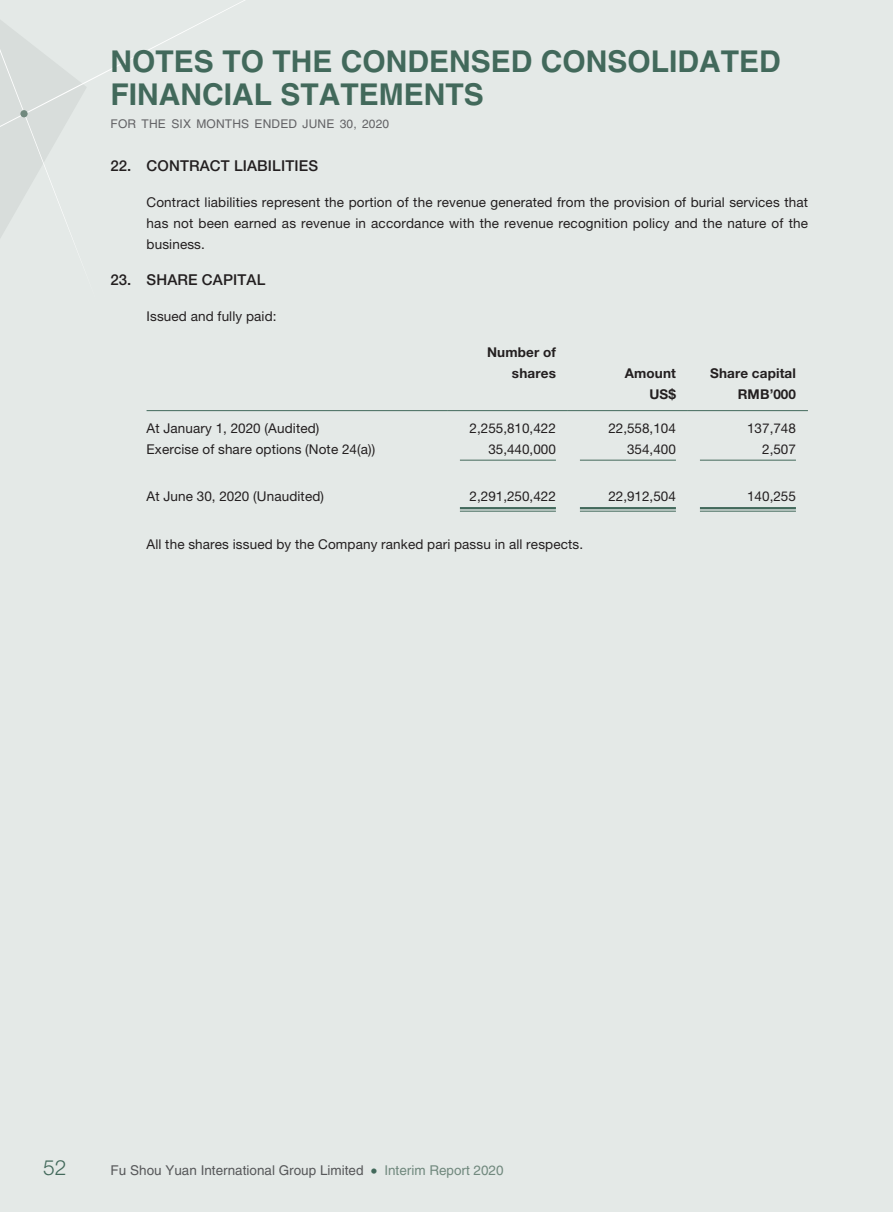
<style>
.page{position:relative;width:893px;height:1212px;background:#e4e9e7}
.page>*{position:absolute;margin:0;border:0;box-sizing:border-box;transform-origin:0 0}
.t1{font:700 30px/33px "Helvetica LT Std";color:#42695b}
.t2{font:300 21px "Helvetica Neue LT Std";color:#42695b}
._03_H1{font:500 15px "Helvetica Neue LT Std";letter-spacing:.01em;color:#231f20}
._12___P2{font:13.5px/21px "Helvetica Neue LT Std";letter-spacing:.01em;color:#231f20;text-align:justify}
._01_Body_Text{font:13.5px "Helvetica Neue LT Std";color:#231f20}
._15_Table_Stub{font:13.5px "Helvetica Neue LT Std";letter-spacing:.01em;color:#231f20}
.t3{font:13.5px "Helvetica LT Std";color:#57585a}
._01_Body_Text-2{font:700 13.5px/21px "Helvetica Neue LT Std";letter-spacing:.01em;color:#231f20;text-align:right}
.t4{font:12px "Helvetica LT Std";letter-spacing:.015em;color:#636366}
.s1{font-size:16.5px;color:#42695b}
.s2{color:#71897e}
</style>
<div class="page">
<svg style="left:0;top:20px;width:98px;height:224px"></svg>
<div style="left:20px;top:110px;width:8px;height:7px;background:#71897e;border-radius:50%"></div>
<hr style="left:147px;top:410px;width:301px;height:1px;background:#42695b">
<hr style="left:448px;top:410px;width:120px;height:1px;background:#42695b">
<hr style="left:568px;top:410px;width:120px;height:1px;background:#42695b">
<hr style="left:688px;top:410px;width:120px;height:1px;background:#42695b">
<hr style="left:460px;top:460px;width:96px;height:1px;background:#42695b">
<hr style="left:580px;top:460px;width:96px;height:1px;background:#42695b">
<hr style="left:700px;top:460px;width:96px;height:1px;background:#42695b">
<hr style="left:460px;top:507px;width:96px;height:2px;background:#42695b">
<hr style="left:460px;top:511px;width:96px;height:1px;background:#42695b">
<hr style="left:580px;top:507px;width:96px;height:2px;background:#42695b">
<hr style="left:580px;top:511px;width:96px;height:1px;background:#42695b">
<hr style="left:700px;top:507px;width:96px;height:2px;background:#42695b">
<hr style="left:700px;top:511px;width:96px;height:1px;background:#42695b">
<h1 class="t1" style="left:111px;top:45px;width:672px">NOTES TO THE CONDENSED CONSOLIDATED<br>FINANCIAL STATEMENTS</h1>
<p class="t4" style="left:111px;top:117px;width:280px">FOR THE SIX MONTHS ENDED JUNE 30, 2020</p>
<p class="_03_H1" style="left:111px;top:156px;width:209px">22. CONTRACT LIABILITIES</p>
<p class="_12___P2" style="left:147px;top:191px;width:663px">Contract liabilities represent the portion of the revenue generated from the provision of burial services that has not been earned as revenue in accordance with the revenue recognition policy and the nature of the business.</p>
<p class="_03_H1" style="left:111px;top:270px;width:156px">23. SHARE CAPITAL</p>
<p class="_12___P2" style="left:147px;top:305px;width:132px">Issued and fully paid:</p>
<p class="_01_Body_Text-2" style="left:487px;top:341px;width:70px">Number of shares</p>
<p class="_01_Body_Text-2" style="left:625px;top:362px;width:53px">Amount</p>
<p class="_01_Body_Text-2" style="left:710px;top:362px;width:87px">Share capital</p>
<p class="_01_Body_Text-2" style="left:649px;top:383px;width:28px">US$</p>
<p class="_01_Body_Text-2" style="left:738px;top:383px;width:60px">RMB’000</p>
<p class="_15_Table_Stub" style="left:147px;top:420px;width:174px">At January 1, 2020 (Audited)</p>
<p class="_01_Body_Text" style="left:470px;top:420px;width:88px">2,255,810,422</p>
<p class="_01_Body_Text" style="left:608px;top:420px;width:69px">22,558,104</p>
<p class="_01_Body_Text" style="left:747px;top:420px;width:50px">137,748</p>
<p class="_15_Table_Stub" style="left:147px;top:441px;width:230px">Exercise of share options (Note 24(a))</p>
<p class="_01_Body_Text" style="left:488px;top:441px;width:69px">35,440,000</p>
<p class="_01_Body_Text" style="left:627px;top:441px;width:50px">354,400</p>
<p class="_01_Body_Text" style="left:762px;top:441px;width:35px">2,507</p>
<p class="_15_Table_Stub" style="left:147px;top:488px;width:179px">At June 30, 2020 (Unaudited)</p>
<p class="_01_Body_Text" style="left:470px;top:488px;width:88px">2,291,250,422</p>
<p class="_01_Body_Text" style="left:608px;top:488px;width:69px">22,912,504</p>
<p class="_01_Body_Text" style="left:747px;top:488px;width:50px">140,255</p>
<p class="_12___P2" style="left:147px;top:533px;width:438px">All the shares issued by the Company ranked pari passu in all respects.</p>
<h2 class="t2" style="left:43px;top:1155px;width:25px">52</h2>
<p class="t3" style="left:111px;top:1162px;width:394px">Fu Shou Yuan International Group Limited <span class="s1">•</span> <span class="s2">Interim Report 2020</span></p>
</div>
